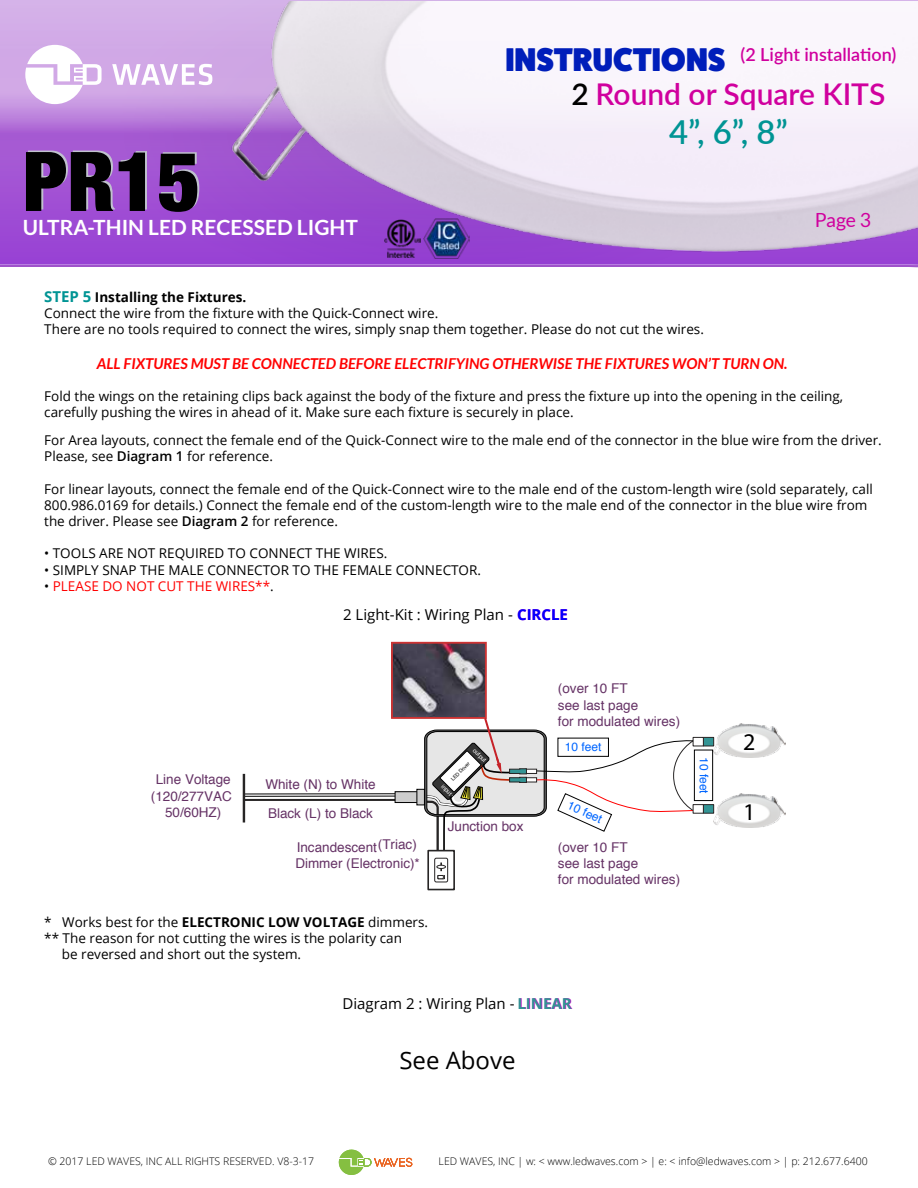
<style>
.page{position:relative;width:918px;height:1188px;background:#fff}
.page>*{position:absolute;margin:0;border:0;box-sizing:border-box;transform-origin:0 0}
.t1{font:900 condensed 82.5px "Helvetica Neue";color:#000}
.t2{font:800 33px "Fat Frank";color:#001eba}
.t3{font:600 33px "Lato";color:#009494}
.t4{font:600 30px "Lato";color:#d0009e}
.t5{font:24px "Open Sans";color:#000}
.t6{font:24px "Myriad Pro";color:#000}
.t7{font:700 21px "Lato";color:#fff}
.t8{font:19.5px "Lato";color:#d0009e}
.t9{font:600 18px "Lato";color:#d0009e}
.t10{font:italic 700 15px "Lato";color:#f00}
.t11{font:15px "Open Sans";color:#000}
.t12{font:13.5px/16.2px "Open Sans";color:#000}
.t13{font:13.5px/16.2px "Helvetica";color:#636}
.t14{font:13.5px "Open Sans";color:#f00}
.t15{font:12px "Helvetica";color:#06f}
.t16{font:300 10.5px "Open Sans";color:#000}
.t17{font:5.85px "Helvetica";color:#fff}
.t18{font:5.1px "Helvetica";color:#000}
.s1{color:#000}
.s2{font-weight:700;font-size:15px;color:#009494}
.s3{font-weight:700}
.s4{font-weight:600}
.s5{font-weight:700;color:#c0c}
</style>
<div class="page">
<img style="left:713px;top:723px;width:72px;height:34px">
<img style="left:713px;top:793px;width:72px;height:34px">
<div style="left:703px;top:737px;width:11px;height:9px;background:#339494;border:1px solid #272525"></div>
<div style="left:693px;top:737px;width:11px;height:9px;background:#fff;border:1px solid #272525"></div>
<div style="left:694px;top:750px;width:19px;height:51px;border:1px solid #000"></div>
<div style="left:703px;top:804px;width:11px;height:9px;background:#339494;border:1px solid #272525"></div>
<div style="left:693px;top:804px;width:11px;height:9px;background:#fff;border:1px solid #272525"></div>
<svg style="left:242px;top:641px;width:452px;height:250px"></svg>
<div style="left:558px;top:738px;width:51px;height:19px;border:1px solid #000"></div>
<svg style="left:0;top:0;width:918px;height:268px;background:#b373db"></svg>
<img style="left:103px;top:1px;width:814px;height:267px">
<svg style="left:112px;top:64px;width:100px;height:21px"></svg>
<svg style="left:25px;top:45px;width:77px;height:59px"></svg>
<svg style="left:339px;top:1150px;width:73px;height:25px"></svg>
<img style="left:385px;top:220px;width:36px;height:37px">
<img style="left:424px;top:219px;width:45px;height:39px">
<h2 class="t2" style="left:505px;top:41px;width:222px">INSTRUCTIONS</h2>
<h3 class="t9" style="left:740px;top:41px;width:157px">(2 Light installation)</h3>
<h3 class="t4" style="left:571px;top:72px;width:315px"><span class="s1">2</span> Round or Square KITS</h3>
<h2 class="t3" style="left:669px;top:108px;width:120px">4”, 6”, 8”</h2>
<h1 class="t1" style="left:23px;top:114px;width:179px">PR15</h1>
<h3 class="t7" style="left:23px;top:215px;width:337px">ULTRA-THIN LED RECESSED LIGHT</h3>
<h3 class="t8" style="left:815px;top:210px;width:58px">Page 3</h3>
<p class="t12" style="left:44px;top:289px;width:661px"><span class="s2">STEP 5</span> <span class="s3">Installing the Fixtures.<br></span>Connect the wire from the fixture with the Quick-Connect wire.<br>There are no tools required to connect the wires, simply snap them together. Please do not cut the wires.</p>
<p class="t10" style="left:97px;top:355px;width:692px">ALL FIXTURES MUST BE CONNECTED BEFORE ELECTRIFYING OTHERWISE THE FIXTURES WON’T TURN ON.</p>
<p class="t12" style="left:44px;top:388px;width:801px">Fold the wings on the retaining clips back against the body of the fixture and press the fixture up into the opening in the ceiling, carefully pushing the wires in ahead of it. Make sure each fixture is securely in place.</p>
<p class="t12" style="left:44px;top:432px;width:839px">For Area layouts, connect the female end of the Quick-Connect wire to the male end of the connector in the blue wire from the driver.<br>Please, see <span class="s4">Diagram 1</span> for reference.</p>
<p class="t12" style="left:44px;top:480px;width:830px">For linear layouts, connect the female end of the Quick-Connect wire to the male end of the custom-length wire (sold separately, call<br>800.986.0169 for details.) Connect the female end of the custom-length wire to the male end of the connector in the blue wire from the driver. Please see <span class="s4">Diagram 2</span> for reference.</p>
<p class="t12" style="left:44px;top:545px;width:345px">• TOOLS ARE NOT REQUIRED TO CONNECT THE WIRES.</p>
<p class="t12" style="left:44px;top:561px;width:438px">• SIMPLY SNAP THE MALE CONNECTOR TO THE FEMALE CONNECTOR.</p>
<p class="t14" style="left:44px;top:577px;width:231px"><span class="s1">•</span> PLEASE DO NOT CUT THE WIRES**<span class="s1">.</span></p>
<p class="t11" style="left:343px;top:605px;width:226px">2 Light-Kit : Wiring Plan - <span class="s5">CIRCLE</span></p>
<p class="t13" style="left:151px;top:772px;width:83px;text-align:center">Line Voltage (120/277VAC<br>50/60HZ)</p>
<p class="t13" style="left:265px;top:769px;width:112px;line-height:29.4px">White (N) to White<br>Black (L) to Black</p>
<p class="t13" style="left:295px;top:840px;width:126px">Incandescent (Triac)<br>Dimmer (Electronic)*</p>
<p class="t17" style="left:477px;top:746px;width:18px;rotate:45deg">output</p>
<p class="t18" style="left:449px;top:777px;width:26px;rotate:-45deg">LED Driver</p>
<p class="t17" style="left:445px;top:782px;width:14px;rotate:45deg">input</p>
<p class="t13" style="left:448px;top:819px;width:77px">Junction box</p>
<p class="t12" style="left:44px;top:914px;width:385px">* Works best for the <span class="s3">ELECTRONIC LOW VOLTAGE</span> dimmers.</p>
<p class="t12" style="left:44px;top:930px;width:359px">** The reason for not cutting the wires is the polarity can</p>
<p class="t12" style="left:62px;top:946px;width:241px">be reversed and short out the system.</p>
<p class="t13" style="left:558px;top:681px;width:124px">(over 10 FT<br>see last page<br>for modulated wires)</p>
<p class="t15" style="left:565px;top:737px;width:38px">10 feet</p>
<p class="t15" style="left:572px;top:796px;width:38px;rotate:24deg">10 feet</p>
<p class="t13" style="left:558px;top:839px;width:124px">(over 10 FT<br>see last page<br>for modulated wires)</p>
<p class="t11" style="left:343px;top:993px;width:231px">Diagram 2 : Wiring Plan - <span class="s5">LINEAR</span></p>
<h3 class="t5" style="left:399px;top:1044px;width:118px">See Above</h3>
<p class="t15" style="left:713px;top:757px;width:38px;rotate:90deg">10 feet</p>
<h3 class="t6" style="left:743px;top:727px;width:14px">2</h3>
<h3 class="t6" style="left:743px;top:797px;width:14px">1</h3>
<p class="t16" style="left:48px;top:1154px;width:268px">© 2017 LED WAVES, INC ALL RIGHTS RESERVED. V8-3-17</p>
<p class="t16" style="left:439px;top:1154px;width:431px">LED WAVES, INC | w: &lt; www.ledwaves.com &gt; | e: &lt; info@ledwaves.com &gt; | p: 212.677.6400</p>
</div>
